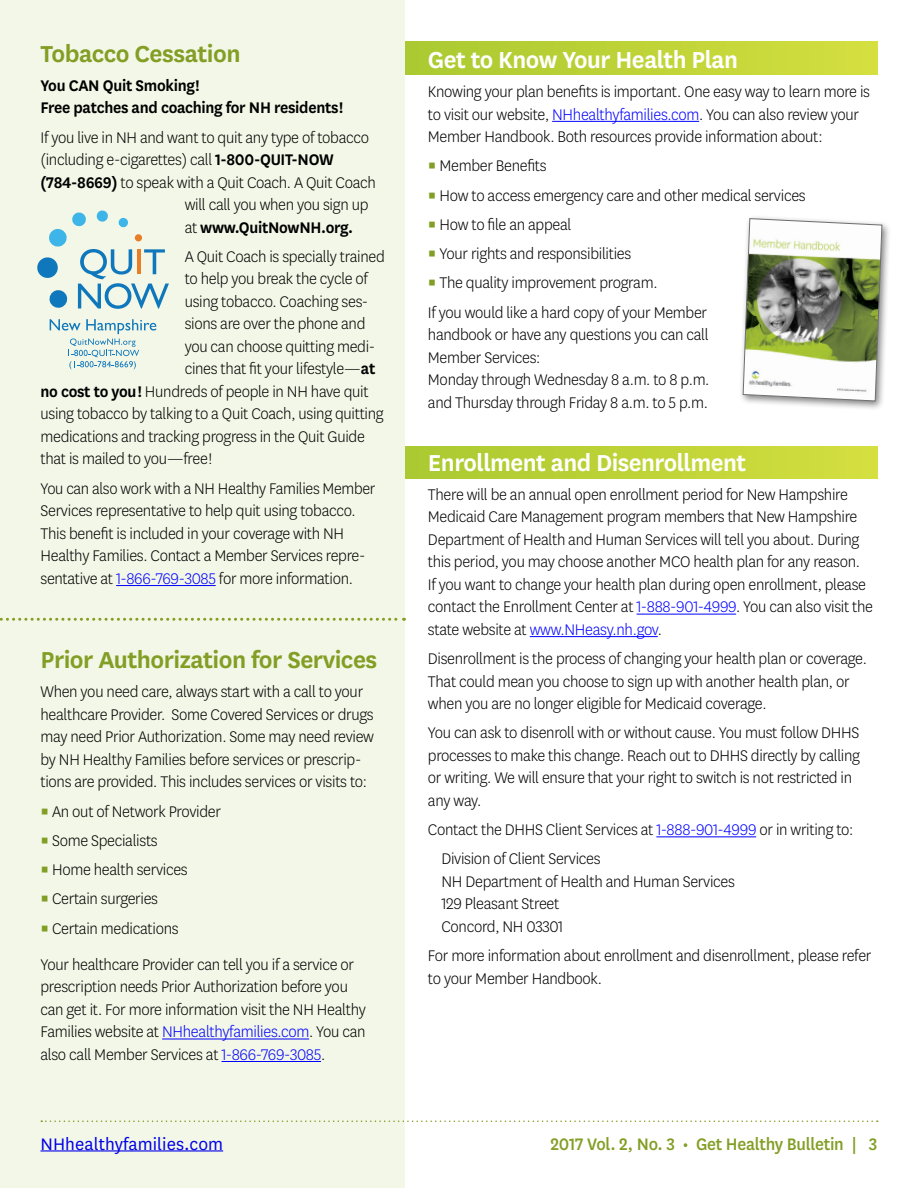
<style>
.page{position:relative;width:918px;height:1188px;background:#fff}
.page>*{position:absolute;margin:0;border:0;box-sizing:border-box;transform-origin:0 0}
.t1{font:600 27px "National";letter-spacing:-.02em;color:#fff}
.t2{font:600 27px "National";letter-spacing:-.02em;color:#839e25}
.t3{font:500 19.5px "National";letter-spacing:-.015em;color:#839e25;scale:.95 1}
.t4{font:19.5px "National";letter-spacing:.005em;color:#00f}
.t5{font:300 18px/22.5px "National";letter-spacing:-.02em;color:#000;scale:.95 1}
.t6{font:300 18px/22.5px "National";letter-spacing:-.02em;color:#000;scale:.94 1}
.t7{font:600 18px/22.5px "National";letter-spacing:-.02em;color:#000;scale:.95 1}
.s1{font-weight:600}
.s2{font-weight:300}
.s3{color:#00f}
.s4{color:#839e25}
</style>
<div class="page">
<svg style="left:407px;top:1120px;width:471px;height:2px"></svg>
<div style="left:0;top:0;width:405px;height:1188px;background:#f3f7e7"></div>
<svg style="left:0;top:618px;width:405px;height:3px"></svg>
<hr style="left:116px;top:585px;width:100px;height:1px;background:#00f">
<hr style="left:162px;top:1039px;width:147px;height:1px;background:#00f">
<hr style="left:222px;top:1061px;width:99px;height:1px;background:#00f">
<div style="left:405px;top:42px;width:473px;height:32px;background:linear-gradient(to right,#aac930,#d5df3f)"></div>
<div style="left:405px;top:446px;width:473px;height:33px;background:linear-gradient(to right,#aac930,#d5df3f)"></div>
<hr style="left:552px;top:121px;width:147px;height:1px;background:#00f">
<hr style="left:637px;top:614px;width:99px;height:1px;background:#00f">
<hr style="left:530px;top:636px;width:128px;height:1px;background:#00f">
<hr style="left:656px;top:836px;width:100px;height:1px;background:#00f">
<svg style="left:37px;top:210px;width:132px;height:99px"></svg>
<svg style="left:50px;top:319px;width:106px;height:50px"></svg>
<div style="left:739px;top:214px;width:153px;height:197px;background:#000;opacity:.5"></div>
<svg style="left:743px;top:218px;width:139px;height:183px"></svg>
<h1 class="t2" style="left:40px;top:35px;width:202px">Tobacco Cessation</h1>
<p class="t7" style="left:40px;top:73px;width:320px">You CAN Quit Smoking!<br>Free patches and coaching for NH residents!</p>
<p class="t5" style="left:40px;top:125px;width:347px">If you live in NH and want to quit any type of tobacco</p>
<p class="t5" style="left:40px;top:148px;width:310px">(including e-cigarettes) call <span class="s1">1-800-QUIT-NOW</span></p>
<p class="t5" style="left:40px;top:170px;width:355px"><span class="s1">(784-8669)</span> to speak with a Quit Coach. A Quit Coach</p>
<p class="t5" style="left:185px;top:193px;width:195px">will call you when you sign up</p>
<p class="t7" style="left:185px;top:215px;width:179px"><span class="s2">at</span> www.QuitNowNH.org.</p>
<p class="t5" style="left:185px;top:245px;width:212px">A Quit Coach is specially trained</p>
<p class="t5" style="left:185px;top:267px;width:194px">to help you break the cycle of</p>
<p class="t5" style="left:185px;top:290px;width:195px">using tobacco. Coaching ses-</p>
<p class="t5" style="left:185px;top:312px;width:192px">sions are over the phone and</p>
<p class="t5" style="left:185px;top:335px;width:202px">you can choose quitting medi-</p>
<p class="t5" style="left:185px;top:357px;width:202px">cines that fit your lifestyle—<span class="s1">at</span></p>
<p class="t5" style="left:40px;top:380px;width:347px"><span class="s1">no cost to you!</span> Hundreds of people in NH have quit</p>
<p class="t5" style="left:40px;top:402px;width:363px">using tobacco by talking to a Quit Coach, using quitting</p>
<p class="t5" style="left:40px;top:425px;width:343px">medications and tracking progress in the Quit Guide</p>
<p class="t5" style="left:40px;top:447px;width:182px">that is mailed to you—free!</p>
<p class="t6" style="left:40px;top:476px;width:358px">You can also work with a NH Healthy Families Member Services representative to help quit using tobacco.<br>This benefit is included in your coverage with NH Healthy Families. Contact a Member Services repre&shy;sentative at <span class="s3">1-866-769-3085</span> for more information.</p>
<h1 class="t2" style="left:40px;top:641px;width:338px">Prior Authorization for Services</h1>
<p class="t5" style="left:40px;top:680px;width:353px">When you need care, always start with a call to your healthcare Provider. Some Covered Services or drugs may need Prior Authorization. Some may need review by NH Healthy Families before services or prescrip&shy;tions are provided. This includes services or visits to:</p>
<p class="t5" style="left:40px;top:799px;width:191px"><span class="s4">▪</span> An out of Network Provider</p>
<p class="t5" style="left:40px;top:829px;width:125px"><span class="s4">▪</span> Some Specialists</p>
<p class="t5" style="left:40px;top:858px;width:157px"><span class="s4">▪</span> Home health services</p>
<p class="t5" style="left:40px;top:887px;width:125px"><span class="s4">▪</span> Certain surgeries</p>
<p class="t5" style="left:40px;top:910px;width:332px;line-height:36px"><span class="s4">▪</span> Certain medications<br>Your healthcare Provider can tell you if a service or</p>
<p class="t5" style="left:40px;top:975px;width:344px">prescription needs Prior Authorization before you can get it. For more information visit the NH Healthy Families website at <span class="s3">NHhealthyfamilies.com</span>. You can also call Member Services at <span class="s3">1-866-769-3085</span>.</p>
<h1 class="t1" style="left:428px;top:41px;width:312px">Get to Know Your Health Plan</h1>
<p class="t5" style="left:428px;top:80px;width:467px">Knowing your plan benefits is important. One easy way to learn more is to visit our website, <span class="s3">NHhealthyfamilies.com</span>. You can also review your<br>Member Handbook. Both resources provide information about:</p>
<p class="t5" style="left:428px;top:154px;width:127px"><span class="s4">▪</span> Member Benefits</p>
<p class="t5" style="left:428px;top:183px;width:399px"><span class="s4">▪</span> How to access emergency care and other medical services</p>
<p class="t5" style="left:428px;top:213px;width:153px"><span class="s4">▪</span> How to file an appeal</p>
<p class="t5" style="left:428px;top:242px;width:216px"><span class="s4">▪</span> Your rights and responsibilities</p>
<p class="t5" style="left:428px;top:268px;width:296px;line-height:29.2px"><span class="s4">▪</span> The quality improvement program.<br>If you would like a hard copy of your Member</p>
<p class="t5" style="left:428px;top:323px;width:298px">handbook or have any questions you can call Member Services:<br>Monday through Wednesday 8 a.m. to 8 p.m. and Thursday through Friday 8 a.m. to 5 p.m.</p>
<h1 class="t1" style="left:428px;top:444px;width:320px">Enrollment and Disenrollment</h1>
<p class="t5" style="left:428px;top:483px;width:470px">There will be an annual open enrollment period for New Hampshire Medicaid Care Management program members that New Hampshire Department of Health and Human Services will tell you about. During this period, you may choose another MCO health plan for any reason.<br>If you want to change your health plan during open enrollment, please contact the Enrollment Center at <span class="s3">1-888-901-4999</span>. You can also visit the state website at <span class="s3">www.NHeasy.nh.gov</span>.</p>
<p class="t5" style="left:428px;top:647px;width:464px">Disenrollment is the process of changing your health plan or coverage.<br>That could mean you choose to sign up with another health plan, or when you are no longer eligible for Medicaid coverage.</p>
<p class="t5" style="left:428px;top:721px;width:456px">You can ask to disenroll with or without cause. You must follow DHHS processes to make this change. Reach out to DHHS directly by calling or writing. We will ensure that your right to switch is not restricted in any way.</p>
<p class="t5" style="left:441px;top:814px;width:435px;line-height:29.2px;text-indent:-13px">Contact the DHHS Client Services at <span class="s3">1-888-901-4999</span> or in writing to:<br>Division of Client Services</p>
<p class="t5" style="left:441px;top:870px;width:311px">NH Department of Health and Human Services<br>129 Pleasant Street<br>Concord, NH 03301</p>
<p class="t5" style="left:428px;top:944px;width:468px">For more information about enrollment and disenrollment, please refer to your Member Handbook.</p>
<p class="t4" style="left:40px;top:1132px;width:184px">NHhealthyfamilies.com</p>
<p class="t3" style="left:551px;top:1131px;width:346px">2017 Vol. 2, No. 3 • Get Healthy Bulletin | 3</p>
</div>
